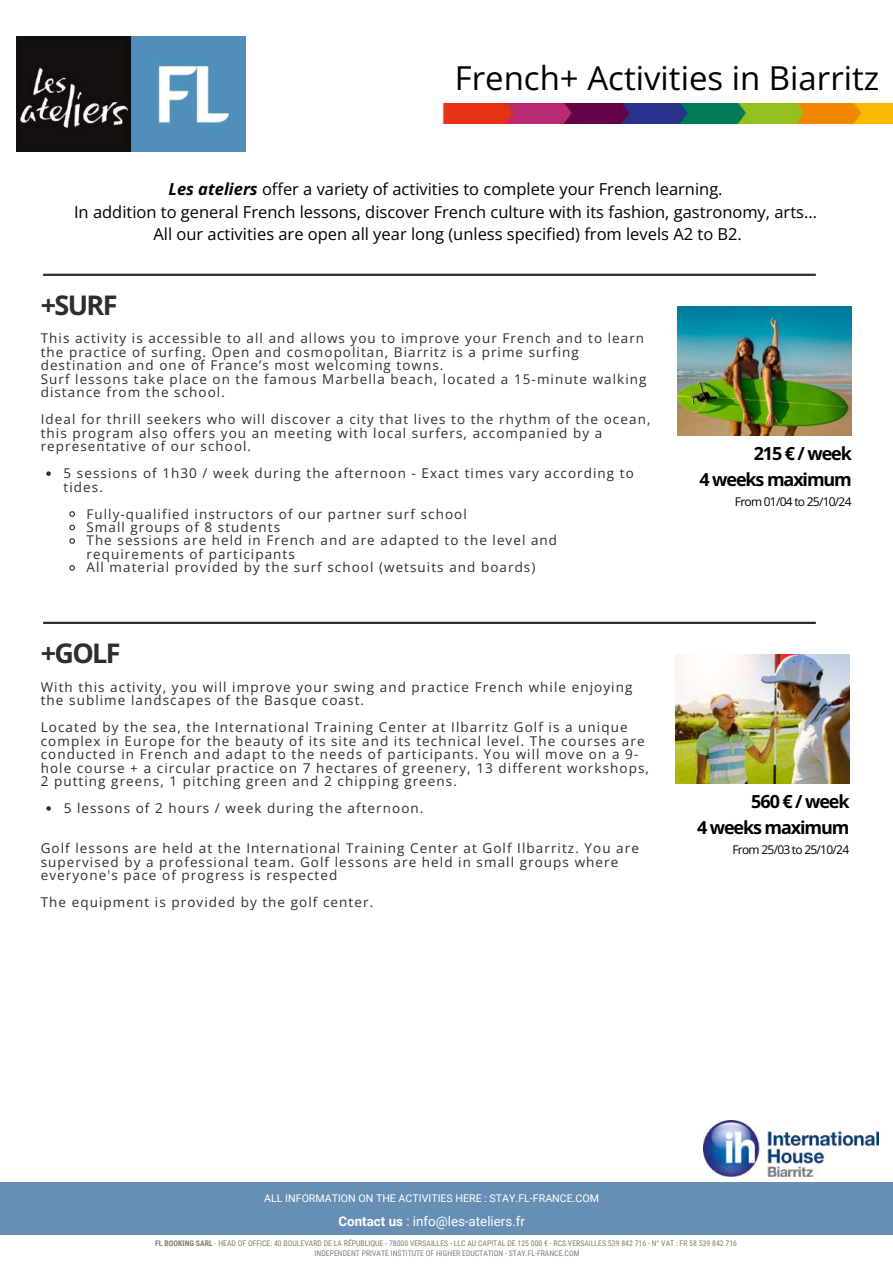
<style>
.page{position:relative;width:893px;height:1264px;background:#fff}
.page>*{position:absolute;margin:0;border:0;box-sizing:border-box;transform-origin:0 0}
.t1{font:33px "Open Sans";color:#000}
.t2{font:700 27px "Open Sans";letter-spacing:-.06em;color:#2e2e2e}
.t3{font:700 18px/26px "Open Sans";letter-spacing:-.06em;color:#000;text-align:right}
.t4{font:16.5px/22.5px "Open Sans";color:#000;text-align:center}
.t5{font:13.5px/13.5px "Open Sans";letter-spacing:.08em;color:#2e2e2e}
.t6{font:13.35px "Roboto";color:#fff}
.t7{font:12px "Open Sans";letter-spacing:-.06em;color:#000}
.t8{font:10.65px "Roboto";color:#fff}
.t9{font:7.8px/10.4px "Roboto Condensed";color:#857c70;text-align:center}
.s1{font-weight:700;font-style:italic}
.s2{font-weight:700}
</style>
<div class="page">
<img style="left:16px;top:36px;width:230px;height:115px">
<img style="left:677px;top:306px;width:174px;height:129px">
<hr style="left:43px;top:274px;width:772px;height:2px;background:#2e2e2e">
<svg style="left:46px;top:471px;width:5px;height:5px"></svg>
<svg style="left:69px;top:511px;width:6px;height:6px"></svg>
<svg style="left:69px;top:524px;width:6px;height:7px"></svg>
<svg style="left:69px;top:538px;width:6px;height:6px"></svg>
<svg style="left:69px;top:565px;width:6px;height:6px"></svg>
<img style="left:675px;top:654px;width:174px;height:129px">
<hr style="left:43px;top:621px;width:772px;height:3px;background:#2e2e2e">
<svg style="left:46px;top:806px;width:5px;height:4px"></svg>
<img style="left:703px;top:1120px;width:175px;height:56px">
<img style="left:442px;top:103px;width:450px;height:20px">
<div style="left:0;top:1182px;width:892px;height:53px;background:#678fb6"></div>
<h1 class="t1" style="left:454px;top:55px;width:426px">French+ Activities in Biarritz</h1>
<p class="t4" style="left:74px;top:178px;width:744px"><span class="s1">Les ateliers</span> offer a variety of activities to complete your French learning.<br>In addition to general French lessons, discover French culture with its fashion, gastronomy, arts...<br>All our activities are open all year long (unless specified) from levels A2 to B2.</p>
<h2 class="t2" style="left:41px;top:286px;width:78px">+SURF</h2>
<p class="t5" style="left:41px;top:331px;width:607px">This activity is accessible to all and allows you to improve your French and to learn the practice of surfing. Open and cosmopolitan, Biarritz is a prime surfing destination and one of France’s most welcoming towns.<br>Surf lessons take place on the famous Marbella beach, located a 15-minute walking distance from the school.</p>
<p class="t5" style="left:41px;top:412px;width:611px">Ideal for thrill seekers who will discover a city that lives to the rhythm of the ocean, this program also offers you an meeting with local surfers, accompanied by a representative of our school.</p>
<p class="t5" style="left:64px;top:466px;width:571px">5 sessions of 1h30 / week during the afternoon - Exact times vary according to tides.</p>
<p class="t5" style="left:86px;top:506px;width:472px">Fully-qualified instructors of our partner surf school<br>Small groups of 8 students<br>The sessions are held in French and are adapted to the level and requirements of participants<br>All material provided by the surf school (wetsuits and boards)</p>
<h2 class="t2" style="left:41px;top:634px;width:81px">+GOLF</h2>
<p class="t5" style="left:41px;top:679px;width:593px">With this activity, you will improve your swing and practice French while enjoying the sublime landscapes of the Basque coast.</p>
<p class="t5" style="left:41px;top:720px;width:609px">Located by the sea, the International Training Center at Ilbarritz Golf is a unique complex in Europe for the beauty of its site and its technical level. The courses are conducted in French and adapt to the needs of participants. You will move on a 9- hole course + a circular practice on 7 hectares of greenery, 13 different workshops, 2 putting greens, 1 pitching green and 2 chipping greens.</p>
<p class="t5" style="left:64px;top:801px;width:361px">5 lessons of 2 hours / week during the afternoon.</p>
<p class="t5" style="left:41px;top:841px;width:599px">Golf lessons are held at the International Training Center at Golf Ilbarritz. You are supervised by a professional team. Golf lessons are held in small groups where everyone's pace of progress is respected</p>
<p class="t5" style="left:41px;top:895px;width:334px">The equipment is provided by the golf center.</p>
<h3 class="t3" style="left:699px;top:440px;width:154px">215 € / week<br>4 weeks maximum</h3>
<p class="t7" style="left:734px;top:493px;width:118px">From 01/04 to 25/10/24</p>
<h3 class="t3" style="left:697px;top:787px;width:154px">560 € / week<br>4 weeks maximum</h3>
<p class="t7" style="left:732px;top:841px;width:118px">From 25/03 to 25/10/24</p>
<p class="t8" style="left:264px;top:1192px;width:336px">ALL INFORMATION ON THE ACTIVITIES HERE : STAY.FL-FRANCE.COM</p>
<p class="t6" style="left:338px;top:1213px;width:188px"><span class="s2">Contact us</span> : info@les-ateliers.fr</p>
<p class="t9" style="left:155px;top:1238px;width:583px"><span class="s2">FL BOOKING SARL</span> - HEAD OF OFFICE: 40 BOULEVARD DE LA RÉPUBLIQUE - 78000 VERSAILLES - LLC AU CAPITAL DE 125 000 € - RCS VERSAILLES 539 842 716 - N° VAT : FR 58 539 842 716<br>INDEPENDENT PRIVATE INSTITUTE OF HIGHER EDUCTATION - STAY.FL-FRANCE.COM</p>
</div>
